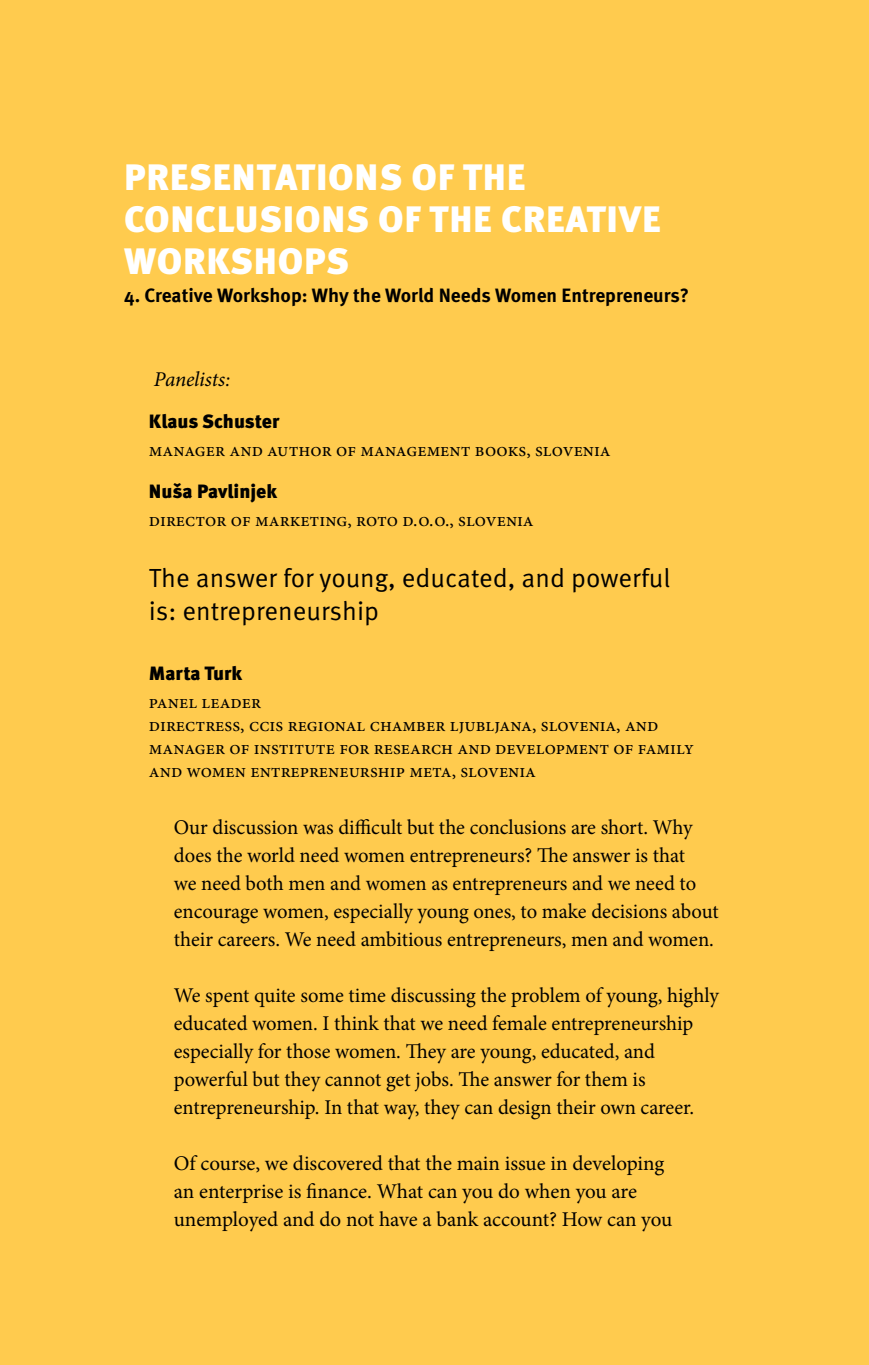
<style>
.page{position:relative;width:869px;height:1365px;background:#fff}
.page>*{position:absolute;margin:0;border:0;box-sizing:border-box;transform-origin:0 0}
.t1{font:900 36.75px/42px "Meta Pro";letter-spacing:.02em;color:#fff}
.t2{font:26.25px/33.2px "Meta Pro";color:#000}
.t3{font:21px/28px "Minion Pro";letter-spacing:-.01em;color:#000}
.t4{font:italic 21px "Minion Pro";letter-spacing:-.01em;color:#000}
.t5{font:19.25px/23.1px "Minion Pro";color:#000}
.t6{font:700 19.25px "Meta Pro";color:#000}
.t7{font:900 19.25px "Meta Pro";color:#000}
</style>
<div class="page">
<div style="left:0;top:0;width:868px;height:1364px;background:#ffcb4e"></div>
<h1 class="t1" style="left:124px;top:157px;width:538px">PRESENTATIONS OF THE<br>CONCLUSIONS OF THE CREATIVE<br>WORKSHOPS</h1>
<p class="t6" style="left:124px;top:283px;width:566px">4. Creative Workshop: Why the World Needs Women Entrepreneurs?</p>
<p class="t4" style="left:154px;top:365px;width:78px">Panelists:</p>
<p class="t7" style="left:149px;top:409px;width:132px">Klaus Schuster</p>
<p class="t5" style="left:149px;top:438px;width:463px">manager and author of management books, slovenia</p>
<p class="t7" style="left:149px;top:479px;width:130px">Nuša Pavlinjek</p>
<p class="t5" style="left:149px;top:508px;width:386px">director of marketing, roto d.o.o., slovenia</p>
<p class="t2" style="left:149px;top:562px;width:522px">The answer for young, educated, and powerful is: entrepreneurship</p>
<p class="t7" style="left:149px;top:661px;width:95px">Marta Turk</p>
<p class="t5" style="left:149px;top:690px;width:546px">panel leader<br>directress, ccis regional chamber ljubljana, slovenia, and manager of institute for research and development of family and women entrepreneurship meta, slovenia</p>
<p class="t3" style="left:174px;top:813px;width:546px">Our discussion was difficult but the conclusions are short. Why does the world need women entrepreneurs? The answer is that<br>we need both men and women as entrepreneurs and we need to encourage women, especially young ones, to make decisions about their careers. We need ambitious entrepreneurs, men and women.</p>
<p class="t3" style="left:174px;top:981px;width:547px">We spent quite some time discussing the problem of young, highly educated women. I think that we need female entrepreneurship especially for those women. They are young, educated, and powerful but they cannot get jobs. The answer for them is entrepreneurship. In that way, they can design their own career.</p>
<p class="t3" style="left:174px;top:1149px;width:500px">Of course, we discovered that the main issue in developing an enterprise is finance. What can you do when you are unemployed and do not have a bank account? How can you</p>
</div>
